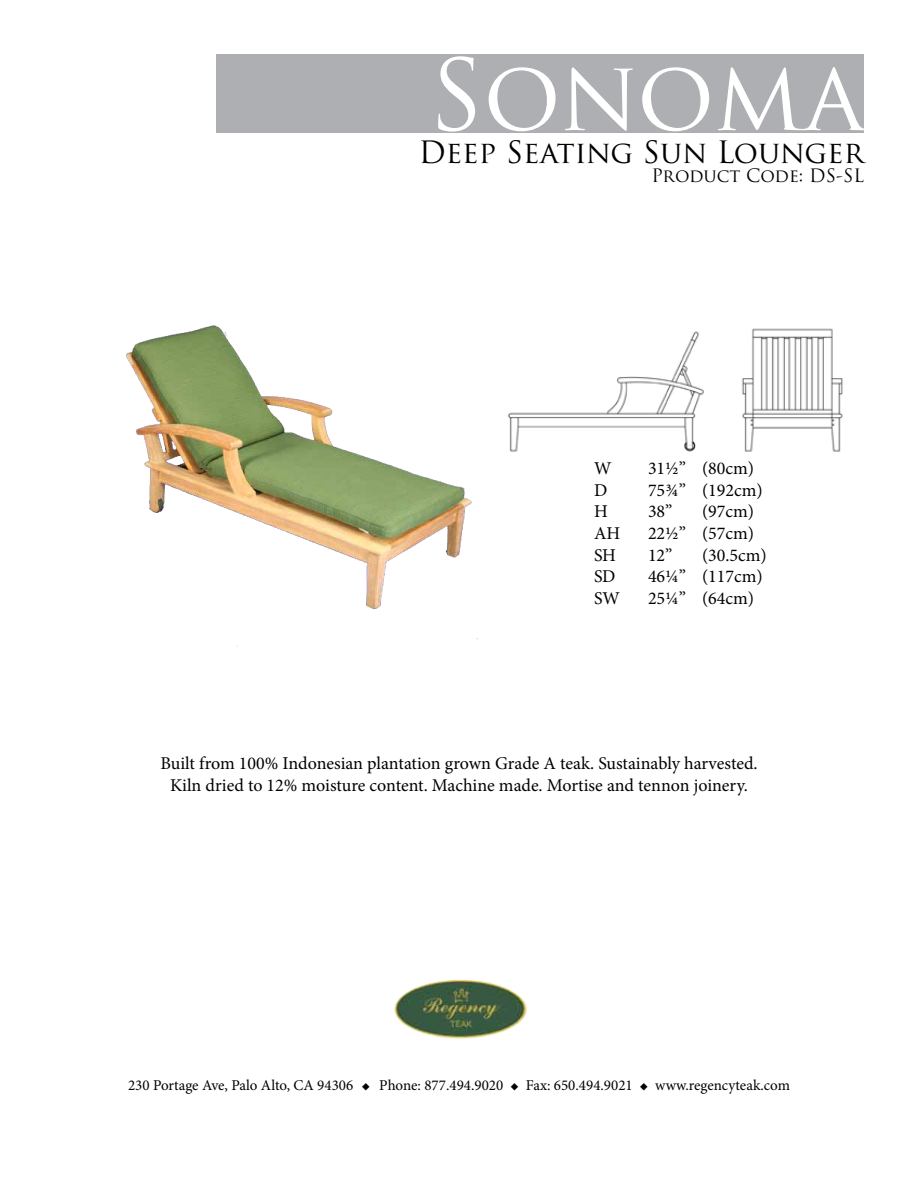
<style>
.page{position:relative;width:918px;height:1188px;background:#fff}
.page>*{position:absolute;margin:0;border:0;box-sizing:border-box;transform-origin:0 0}
.t1{font:96px "Trajan Pro";letter-spacing:-.01em;color:#fff}
.t2{font:30px "Trajan Pro";color:#000}
.t3{font:18px/21.6px "Minion Pro";color:#000;text-align:center}
.t4{font:18px "Trajan Pro";letter-spacing:-.005em;color:#000}
.t5{font:15px "Minion Pro";color:#000}
</style>
<div class="page">
<div style="left:216px;top:55px;width:647px;height:78px;background:#adafb2"></div>
<img style="left:507px;top:328px;width:336px;height:124px">
<img style="left:126px;top:325px;width:352px;height:322px">
<img style="left:394px;top:979px;width:133px;height:60px">
<h1 class="t1" style="left:429px;top:34px;width:437px">Sonoma</h1>
<h2 class="t2" style="left:419px;top:133px;width:447px">Deep Seating Sun Lounger</h2>
<p class="t4" style="left:651px;top:164px;width:214px">Product Code: DS-SL</p>
<p class="t3" style="left:594px;top:458px;width:19px">W</p>
<p class="t3" style="left:648px;top:458px;width:108px">31½” (80cm)</p>
<p class="t3" style="left:594px;top:479px;width:15px">D</p>
<p class="t3" style="left:648px;top:479px;width:116px">75¾” (192cm)</p>
<p class="t3" style="left:594px;top:501px;width:15px">H</p>
<p class="t3" style="left:648px;top:501px;width:26px">38”</p>
<p class="t3" style="left:702px;top:501px;width:54px">(97cm)</p>
<p class="t3" style="left:594px;top:523px;width:28px">AH</p>
<p class="t3" style="left:648px;top:523px;width:108px">22½” (57cm)</p>
<p class="t3" style="left:594px;top:544px;width:24px">SH</p>
<p class="t3" style="left:648px;top:544px;width:26px">12”</p>
<p class="t3" style="left:702px;top:544px;width:66px">(30.5cm)</p>
<p class="t3" style="left:594px;top:566px;width:23px">SD</p>
<p class="t3" style="left:648px;top:566px;width:116px">46¼” (117cm)</p>
<p class="t3" style="left:594px;top:587px;width:28px">SW</p>
<p class="t3" style="left:648px;top:587px;width:108px">25¼” (64cm)</p>
<p class="t3" style="left:160px;top:753px;width:599px">Built from 100% Indonesian plantation grown Grade A teak. Sustainably harvested.<br>Kiln dried to 12% moisture content. Machine made. Mortise and tennon joinery.</p>
<p class="t5" style="left:128px;top:1075px;width:663px">230 Portage Ave, Palo Alto, CA 94306 ◆ Phone: 877.494.9020 ◆ Fax: 650.494.9021 ◆ www.regencyteak.com</p>
</div>
